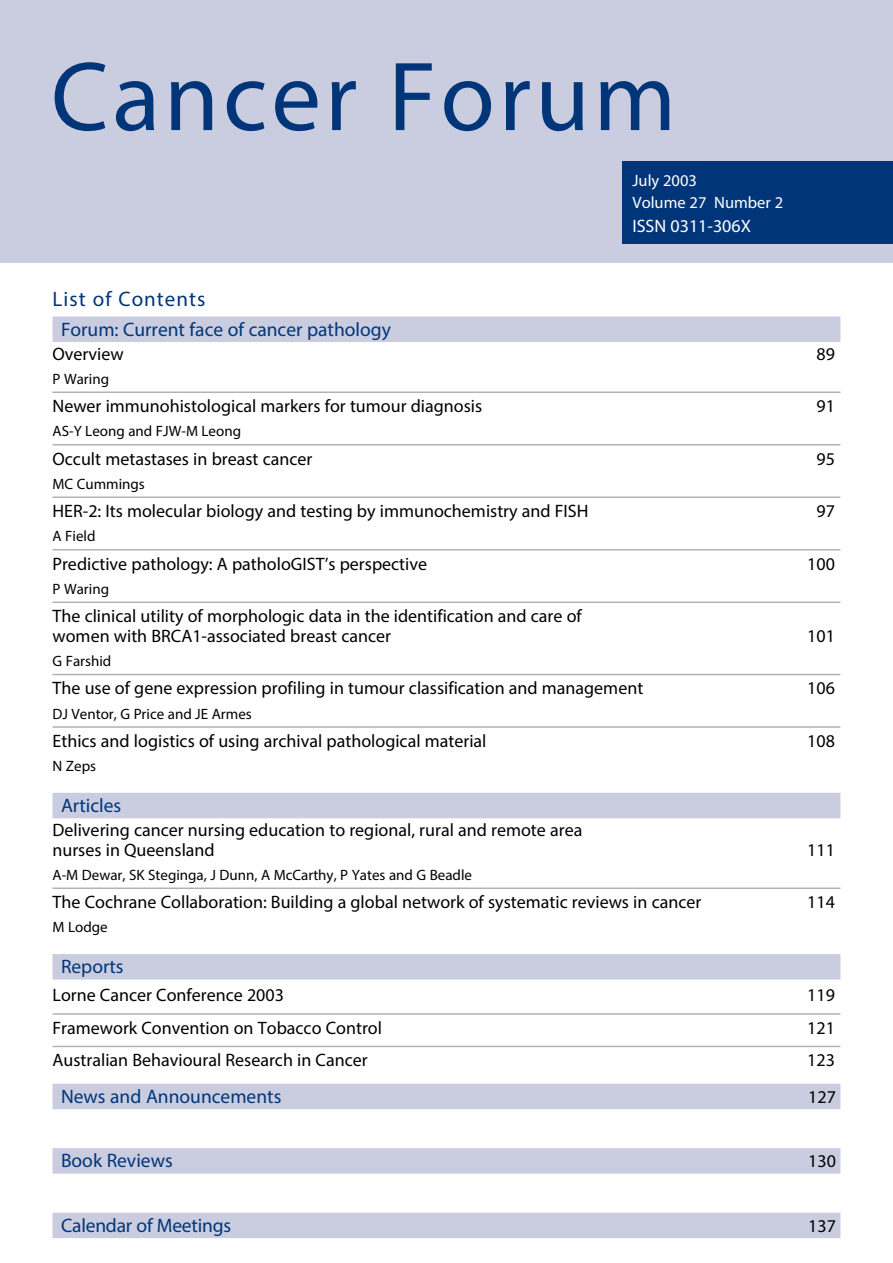
<style>
.page{position:relative;width:893px;height:1263px;background:#fff}
.page>*{position:absolute;margin:0;border:0;box-sizing:border-box;transform-origin:0 0}
.t1{font:99px "Myriad Pro";letter-spacing:.04em;color:#003679}
.t2{font:21px "Myriad Pro";letter-spacing:.05em;color:#003679}
.t3{font:19.5px "Myriad Pro";color:#003679}
.t4{font:18px/19.6px "Myriad Pro";color:#000}
.t5{font:18px "Myriad Pro";color:#fff}
.t6{font:16.5px/22.5px "Myriad Pro";color:#fff}
.t7{font:15px "Myriad Pro";color:#000}
</style>
<div class="page">
<div style="left:0;top:0;width:893px;height:262px;background:#cacce0"></div>
<div style="left:622px;top:162px;width:271px;height:82px;background:#003679"></div>
<div style="left:53px;top:316px;width:787px;height:26px;background:#cacce0"></div>
<hr style="left:53px;top:391px;width:787px;height:2px;background:#b1b2b4">
<hr style="left:53px;top:444px;width:787px;height:1px;background:#b1b2b4">
<hr style="left:53px;top:496px;width:787px;height:2px;background:#b1b2b4">
<hr style="left:53px;top:549px;width:787px;height:1px;background:#b1b2b4">
<hr style="left:53px;top:601px;width:787px;height:2px;background:#b1b2b4">
<hr style="left:53px;top:674px;width:787px;height:1px;background:#b1b2b4">
<hr style="left:53px;top:726px;width:787px;height:2px;background:#b1b2b4">
<div style="left:53px;top:793px;width:787px;height:25px;background:#cacce0"></div>
<hr style="left:53px;top:887px;width:787px;height:2px;background:#b1b2b4">
<div style="left:53px;top:954px;width:787px;height:25px;background:#cacce0"></div>
<hr style="left:53px;top:1013px;width:787px;height:2px;background:#b1b2b4">
<hr style="left:53px;top:1046px;width:787px;height:1px;background:#b1b2b4">
<div style="left:53px;top:1084px;width:787px;height:25px;background:#cacce0"></div>
<div style="left:53px;top:1148px;width:787px;height:26px;background:#cacce0"></div>
<div style="left:53px;top:1212px;width:787px;height:26px;background:#cacce0"></div>
<h1 class="t1" style="left:51px;top:36px;width:627px">Cancer Forum</h1>
<p class="t6" style="left:632px;top:169px;width:152px">July 2003<br>Volume 27 Number 2</p>
<p class="t5" style="left:632px;top:215px;width:120px">ISSN 0311-306X</p>
<p class="t2" style="left:53px;top:286px;width:155px">List of Contents</p>
<p class="t3" style="left:61px;top:317px;width:331px">Forum: Current face of cancer pathology</p>
<p class="t4" style="left:53px;top:343px;width:73px">Overview</p>
<p class="t4" style="left:816px;top:343px;width:20px">89</p>
<p class="t7" style="left:53px;top:370px;width:58px">P Waring</p>
<p class="t4" style="left:53px;top:396px;width:431px">Newer immunohistological markers for tumour diagnosis</p>
<p class="t4" style="left:816px;top:396px;width:20px">91</p>
<p class="t7" style="left:53px;top:422px;width:190px">AS-Y Leong and FJW-M Leong</p>
<p class="t4" style="left:53px;top:448px;width:261px">Occult metastases in breast cancer</p>
<p class="t4" style="left:816px;top:448px;width:20px">95</p>
<p class="t7" style="left:53px;top:475px;width:94px">MC Cummings</p>
<p class="t4" style="left:53px;top:501px;width:537px">HER-2: Its molecular biology and testing by immunochemistry and FISH</p>
<p class="t4" style="left:816px;top:501px;width:20px">97</p>
<p class="t7" style="left:53px;top:527px;width:45px">A Field</p>
<p class="t4" style="left:53px;top:553px;width:376px">Predictive pathology: A patholoGIST’s perspective</p>
<p class="t4" style="left:807px;top:553px;width:29px">100</p>
<p class="t7" style="left:53px;top:580px;width:58px">P Waring</p>
<p class="t4" style="left:53px;top:606px;width:531px">The clinical utility of morphologic data in the identification and care of women with BRCA1-associated breast cancer</p>
<p class="t4" style="left:807px;top:626px;width:29px">101</p>
<p class="t7" style="left:53px;top:652px;width:60px">G Farshid</p>
<p class="t4" style="left:53px;top:678px;width:592px">The use of gene expression profiling in tumour classification and management</p>
<p class="t4" style="left:807px;top:678px;width:29px">106</p>
<p class="t7" style="left:53px;top:704px;width:201px">DJ Ventor, G Price and JE Armes</p>
<p class="t4" style="left:53px;top:731px;width:435px">Ethics and logistics of using archival pathological material</p>
<p class="t4" style="left:807px;top:731px;width:29px">108</p>
<p class="t7" style="left:53px;top:757px;width:45px">N Zeps</p>
<p class="t3" style="left:61px;top:793px;width:62px">Articles</p>
<p class="t4" style="left:53px;top:820px;width:531px">Delivering cancer nursing education to regional, rural and remote area nurses in Queensland</p>
<p class="t4" style="left:807px;top:839px;width:29px">111</p>
<p class="t7" style="left:53px;top:866px;width:421px">A-M Dewar, SK Steginga, J Dunn, A McCarthy, P Yates and G Beadle</p>
<p class="t4" style="left:53px;top:892px;width:650px">The Cochrane Collaboration: Building a global network of systematic reviews in cancer</p>
<p class="t4" style="left:807px;top:892px;width:29px">114</p>
<p class="t7" style="left:53px;top:918px;width:57px">M Lodge</p>
<p class="t3" style="left:61px;top:954px;width:64px">Reports</p>
<p class="t4" style="left:53px;top:985px;width:233px">Lorne Cancer Conference 2003</p>
<p class="t4" style="left:807px;top:985px;width:29px">119</p>
<p class="t4" style="left:53px;top:1018px;width:331px">Framework Convention on Tobacco Control</p>
<p class="t4" style="left:807px;top:1018px;width:29px">121</p>
<p class="t4" style="left:53px;top:1050px;width:317px">Australian Behavioural Research in Cancer</p>
<p class="t4" style="left:807px;top:1050px;width:29px">123</p>
<p class="t3" style="left:61px;top:1084px;width:222px">News and Announcements</p>
<p class="t4" style="left:808px;top:1087px;width:29px">127</p>
<p class="t3" style="left:61px;top:1149px;width:113px">Book Reviews</p>
<p class="t4" style="left:808px;top:1151px;width:29px">130</p>
<p class="t3" style="left:61px;top:1213px;width:172px">Calendar of Meetings</p>
<p class="t4" style="left:808px;top:1215px;width:29px">137</p>
</div>
